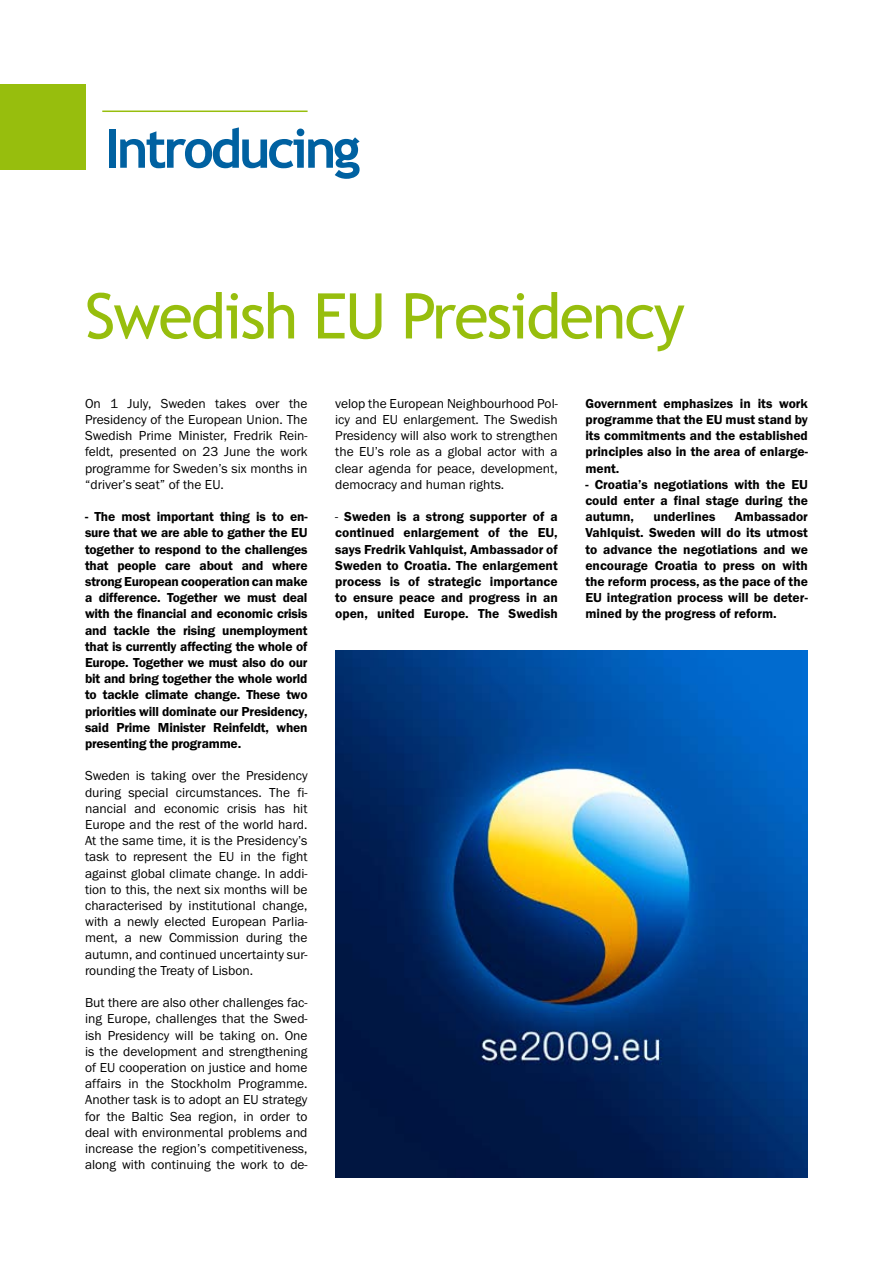
<style>
.page{position:relative;width:893px;height:1263px;background:#fff}
.page>*{position:absolute;margin:0;border:0;box-sizing:border-box;transform-origin:0 0}
.t1{font:63px "Trebuchet MS";letter-spacing:-.03em;color:#97be0d}
.t2{font:700 54px "Trebuchet MS";letter-spacing:-.06em;color:#0061a1}
.t3{font:13.5px/16.2px "Franklin Got Itc TEE";color:#000;text-align:justify}
.t4{font:600 13.5px/16.2px "Franklin Got Itc TEE";color:#000;text-align:justify}
.s1{font-weight:400}
</style>
<div class="page">
<div style="left:0;top:85px;width:85px;height:85px;background:#97be0d"></div>
<hr style="left:102px;top:111px;width:206px;height:1px;background:#97be0d">
<img style="left:335px;top:650px;width:473px;height:528px">
<h2 class="t2" style="left:105px;top:115px;width:257px">Introducing</h2>
<h1 class="t1" style="left:85px;top:279px;width:601px">Swedish EU Presidency</h1>
<p class="t3" style="left:85px;top:395px;width:224px">On 1 July, Sweden takes over the Presidency of the European Union. The Swedish Prime Minister, Fredrik Rein&shy;feldt, presented on 23 June the work programme for Sweden’s six months in “driver’s seat” of the EU.</p>
<p class="t4" style="left:85px;top:509px;width:224px">- The most important thing is to en&shy;sure that we are able to gather the EU together to respond to the challenges that people care about and where strong European cooperation can make a difference. Together we must deal with the financial and economic crisis and tackle the rising unemployment that is currently affecting the whole of Europe. Together we must also do our bit and bring together the whole world to tackle climate change. These two priorities will dominate our Presidency, said Prime Minister Reinfeldt, when presenting the programme.</p>
<p class="t3" style="left:85px;top:768px;width:224px">Sweden is taking over the Presidency during special circumstances. The fi&shy;nancial and economic crisis has hit Europe and the rest of the world hard.<br>At the same time, it is the Presidency’s task to represent the EU in the fight against global climate change. In addi&shy;tion to this, the next six months will be characterised by institutional change, with a newly elected European Parlia&shy;ment, a new Commission during the autumn, and continued uncertainty sur&shy;rounding the Treaty of Lisbon.</p>
<p class="t3" style="left:85px;top:995px;width:224px">But there are also other challenges fac&shy;ing Europe, challenges that the Swed&shy;ish Presidency will be taking on. One is the development and strengthening of EU cooperation on justice and home affairs in the Stockholm Programme.<br>Another task is to adopt an EU strategy for the Baltic Sea region, in order to deal with environmental problems and increase the region’s competitiveness, along with continuing the work to de-</p>
<p class="t3" style="left:335px;top:395px;width:224px">velop the European Neighbourhood Pol&shy;icy and EU enlargement. The Swedish Presidency will also work to strengthen the EU’s role as a global actor with a clear agenda for peace, development, democracy and human rights.</p>
<p class="t4" style="left:335px;top:509px;width:224px"><span class="s1">-</span> Sweden is a strong supporter of a continued enlargement of the EU, says Fredrik Vahlquist, Ambassador of Sweden to Croatia. The enlargement process is of strategic importance to ensure peace and progress in an open, united Europe. The Swedish</p>
<p class="t4" style="left:585px;top:395px;width:224px">Government emphasizes in its work programme that the EU must stand by its commitments and the established principles also in the area of enlarge&shy;ment.</p>
<p class="t4" style="left:585px;top:476px;width:224px">- Croatia’s negotiations with the EU could enter a final stage during the autumn,</p>
<p class="t4" style="left:653px;top:509px;width:64px">underlines</p>
<p class="t4" style="left:585px;top:509px;width:224px;text-indent:149px">Ambassador Vahlquist. Sweden will do its utmost to advance the negotiations and we encourage Croatia to press on with the reform process, as the pace of the EU integration process will be deter&shy;mined by the progress of reform.</p>
</div>
